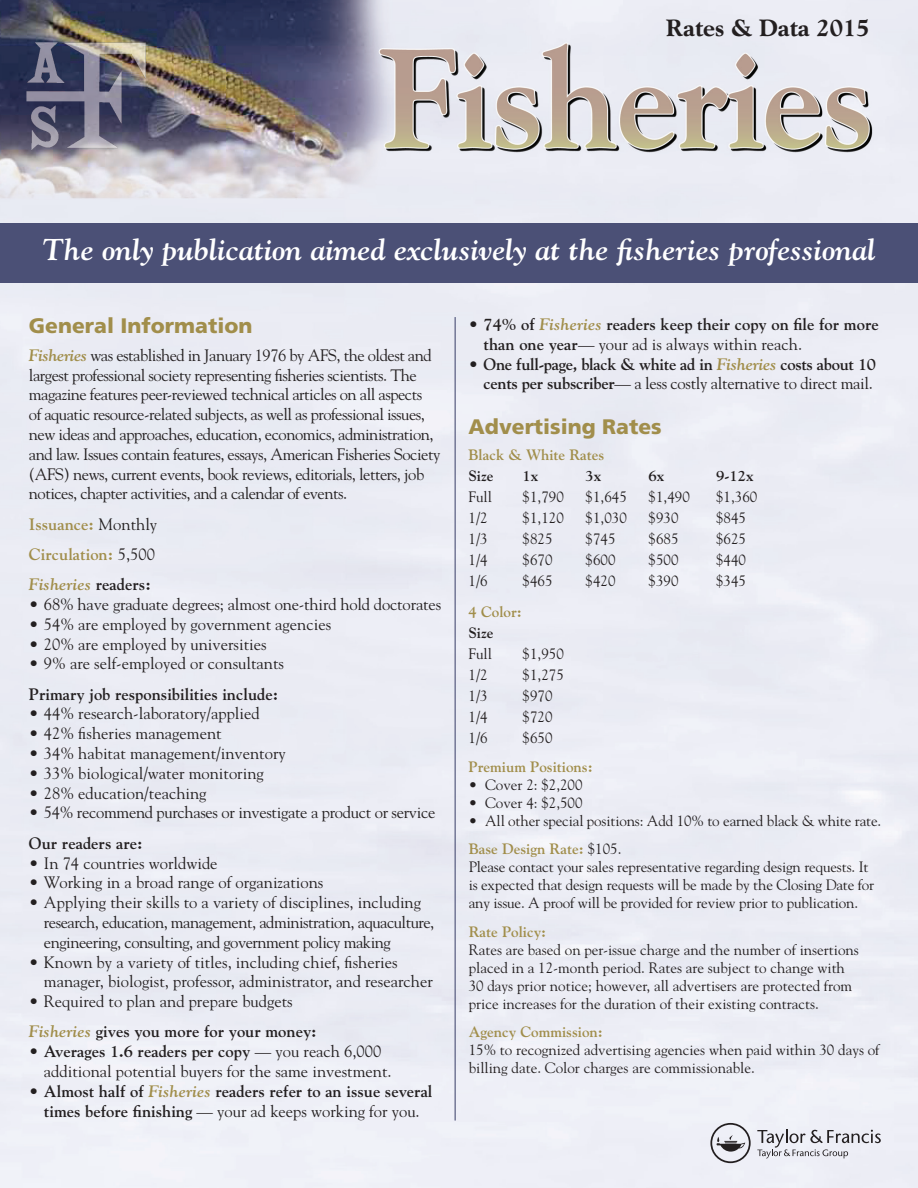
<style>
.page{position:relative;width:918px;height:1188px;background:#fff}
.page>*{position:absolute;margin:0;border:0;box-sizing:border-box;transform-origin:0 0}
.t1{font:italic 700 30px "Goudy";color:#fff}
.t2{font:800 24px "Goudy";color:#231f20}
.t3{font:900 21px "Frutiger";color:#a18e4b}
.t4{font:16.5px/19.8px "Goudy";letter-spacing:-.02em;color:#231f20}
.t5{font:16.5px/19.8px "Goudy";color:#231f20}
.t6{font:700 16.5px/19.8px "Goudy";color:#231f20;text-align:center}
.t7{font:700 16.5px/19.8px "Goudy";letter-spacing:-.02em;color:#231f20;text-align:right}
.t8{font:700 16.5px/30.3px "Goudy";color:#a18e4b}
.t9{font:15px/18px "Goudy";color:#231f20}
.t10{font:700 15px "Goudy";color:#a18e4b}
.t11{font:700 15px "Goudy";color:#231f20}
.s1{font-weight:700;font-style:italic;color:#a18e4b}
.s2{font-weight:400;color:#231f20}
.s3{font-style:italic}
.s4{color:#231f20}
.s5{font-weight:700}
.s6{font-weight:400}
.s7{font-style:italic;color:#a18e4b}
.s8{font-weight:700;color:#a18e4b}
</style>
<div class="page">
<img style="left:0;top:0;width:918px;height:1188px">
<div style="left:0;top:223px;width:918px;height:60px;background:#4b5076"></div>
<hr style="left:455px;top:317px;width:1px;height:804px;background:#4b5076">
<svg style="left:757px;top:1129px;width:124px;height:29px;background:#cacbd1"></svg>
<svg style="left:710px;top:1123px;width:41px;height:40px"></svg>
<h2 class="t2" style="left:666px;top:14px;width:206px">Rates &amp; Data 2015</h2>
<h1 class="t1" style="left:42px;top:231px;width:835px">The only publication aimed exclusively at the fisheries professional</h1>
<h3 class="t3" style="left:29px;top:313px;width:225px">General Information</h3>
<p class="t4" style="left:29px;top:345px;width:413px"><span class="s1">Fisheries</span> was established in January 1976 by AFS, the oldest and largest professional society representing fisheries scientists. The magazine features peer-reviewed technical articles on all aspects<br>of aquatic resource-related subjects, as well as professional issues, new ideas and approaches, education, economics, administration, and law. Issues contain features, essays, American Fisheries Society (AFS) news, current events, book reviews, editorials, letters, job notices, chapter activities, and a calendar of events.</p>
<p class="t8" style="left:29px;top:509px;width:130px">Issuance: <span class="s2">Monthly<br></span>Circulation: <span class="s2">5,500<br></span><span class="s3">Fisheries</span> <span class="s4">readers:</span></p>
<p class="t4" style="left:29px;top:594px;width:414px">• 68% have graduate degrees; almost one-third hold doctorates</p>
<p class="t5" style="left:29px;top:614px;width:304px">• 54% are employed by government agencies</p>
<p class="t5" style="left:29px;top:633px;width:239px">• 20% are employed by universities</p>
<p class="t5" style="left:29px;top:653px;width:257px">• 9% are self-employed or consultants</p>
<p class="t6" style="left:29px;top:684px;width:251px">Primary job responsibilities include:</p>
<p class="t5" style="left:29px;top:703px;width:232px">• 44% research-laboratory/applied</p>
<p class="t5" style="left:29px;top:723px;width:194px">• 42% fisheries management</p>
<p class="t5" style="left:29px;top:743px;width:258px">• 34% habitat management/inventory</p>
<p class="t5" style="left:29px;top:763px;width:236px">• 33% biological/water monitoring</p>
<p class="t5" style="left:29px;top:783px;width:179px">• 28% education/teaching</p>
<p class="t4" style="left:29px;top:802px;width:408px">• 54% recommend purchases or investigate a product or service</p>
<p class="t6" style="left:29px;top:833px;width:115px">Our readers are:</p>
<p class="t5" style="left:29px;top:852px;width:190px">• In 74 countries worldwide</p>
<p class="t5" style="left:29px;top:872px;width:296px">• Working in a broad range of organizations</p>
<p class="t4" style="left:44px;top:892px;width:392px;text-indent:-15px">• Applying their skills to a variety of disciplines, including research, education, management, administration, aquaculture, engineering, consulting, and government policy making</p>
<p class="t5" style="left:44px;top:951px;width:391px;text-indent:-15px">• Known by a variety of titles, including chief, fisheries manager, biologist, professor, administrator, and researcher</p>
<p class="t5" style="left:29px;top:986px;width:289px;line-height:30.3px">• Required to plan and prepare budgets<br><span class="s1">Fisheries</span> <span class="s5">gives you more for your money:</span></p>
<p class="t5" style="left:44px;top:1041px;width:349px;text-indent:-15px">• <span class="s5">Averages 1.6 readers per copy</span> — you reach 6,000 additional potential buyers for the same investment.</p>
<p class="t6" style="left:29px;top:1081px;width:405px"><span class="s6">•</span> Almost half of <span class="s7">Fisheries</span> readers refer to an issue several times before finishing <span class="s6">— your ad keeps working for you.</span></p>
<p class="t6" style="left:484px;top:314px;width:397px;text-align:left;text-indent:-15px"><span class="s6">•</span> 74% of <span class="s7">Fisheries</span> readers keep their copy on file for more than one year<span class="s6">— your ad is always within reach.</span></p>
<p class="t7" style="left:469px;top:354px;width:409px"><span class="s6">•</span> One full-page, black &amp; white ad in <span class="s7">Fisheries</span> costs about 10 cents per subscriber<span class="s6">— a less costly alternative to direct mail.</span></p>
<h3 class="t3" style="left:469px;top:414px;width:195px">Advertising Rates</h3>
<p class="t10" style="left:469px;top:446px;width:137px">Black &amp; White Rates</p>
<p class="t11" style="left:469px;top:467px;width:27px">Size</p>
<p class="t11" style="left:523px;top:467px;width:17px">1x</p>
<p class="t11" style="left:586px;top:467px;width:17px">3x</p>
<p class="t11" style="left:649px;top:467px;width:17px">6x</p>
<p class="t11" style="left:716px;top:467px;width:39px">9-12x</p>
<p class="t9" style="left:469px;top:487px;width:25px">Full</p>
<p class="t9" style="left:523px;top:487px;width:43px">$1,790</p>
<p class="t9" style="left:586px;top:487px;width:43px">$1,645</p>
<p class="t9" style="left:649px;top:487px;width:43px">$1,490</p>
<p class="t9" style="left:716px;top:487px;width:43px">$1,360</p>
<p class="t9" style="left:469px;top:508px;width:21px">1/2</p>
<p class="t9" style="left:523px;top:508px;width:43px">$1,120</p>
<p class="t9" style="left:586px;top:508px;width:43px">$1,030</p>
<p class="t9" style="left:649px;top:508px;width:31px">$930</p>
<p class="t9" style="left:716px;top:508px;width:31px">$845</p>
<p class="t9" style="left:469px;top:529px;width:21px">1/3</p>
<p class="t9" style="left:523px;top:529px;width:31px">$825</p>
<p class="t9" style="left:586px;top:529px;width:31px">$745</p>
<p class="t9" style="left:649px;top:529px;width:31px">$685</p>
<p class="t9" style="left:716px;top:529px;width:31px">$625</p>
<p class="t9" style="left:469px;top:550px;width:21px">1/4</p>
<p class="t9" style="left:523px;top:550px;width:31px">$670</p>
<p class="t9" style="left:586px;top:550px;width:31px">$600</p>
<p class="t9" style="left:649px;top:550px;width:31px">$500</p>
<p class="t9" style="left:716px;top:550px;width:31px">$440</p>
<p class="t9" style="left:469px;top:571px;width:21px">1/6</p>
<p class="t9" style="left:523px;top:571px;width:31px">$465</p>
<p class="t9" style="left:586px;top:571px;width:31px">$420</p>
<p class="t9" style="left:649px;top:571px;width:31px">$390</p>
<p class="t9" style="left:716px;top:571px;width:31px">$345</p>
<p class="t10" style="left:469px;top:603px;width:55px">4 Color:</p>
<p class="t11" style="left:469px;top:624px;width:27px">Size</p>
<p class="t9" style="left:469px;top:645px;width:25px">Full</p>
<p class="t9" style="left:523px;top:645px;width:43px">$1,950</p>
<p class="t9" style="left:469px;top:666px;width:21px">1/2</p>
<p class="t9" style="left:523px;top:666px;width:43px">$1,275</p>
<p class="t9" style="left:469px;top:687px;width:21px">1/3</p>
<p class="t9" style="left:523px;top:687px;width:31px">$970</p>
<p class="t9" style="left:469px;top:708px;width:21px">1/4</p>
<p class="t9" style="left:523px;top:708px;width:31px">$720</p>
<p class="t9" style="left:469px;top:729px;width:21px">1/6</p>
<p class="t9" style="left:523px;top:729px;width:31px">$650</p>
<p class="t10" style="left:469px;top:758px;width:126px">Premium Positions:</p>
<p class="t9" style="left:469px;top:775px;width:115px">• Cover 2: $2,200</p>
<p class="t9" style="left:469px;top:793px;width:115px">• Cover 4: $2,500</p>
<p class="t9" style="left:469px;top:806px;width:414px;line-height:28.5px">• All other special positions: Add 10% to earned black &amp; white rate.<br><span class="s8">Base Design Rate:</span> $105.</p>
<p class="t9" style="left:469px;top:858px;width:407px">Please contact your sales representative regarding design requests. It is expected that design requests will be made by the Closing Date for any issue. A proof will be provided for review prior to publication.</p>
<p class="t10" style="left:469px;top:923px;width:79px">Rate Policy:</p>
<p class="t9" style="left:469px;top:940px;width:392px">Rates are based on per-issue charge and the number of insertions placed in a 12-month period. Rates are subject to change with 30 days prior notice; however, all advertisers are protected from price increases for the duration of their existing contracts.</p>
<p class="t10" style="left:469px;top:1023px;width:136px">Agency Commission:</p>
<p class="t9" style="left:469px;top:1041px;width:412px">15% to recognized advertising agencies when paid within 30 days of billing date. Color charges are commissionable.</p>
</div>
